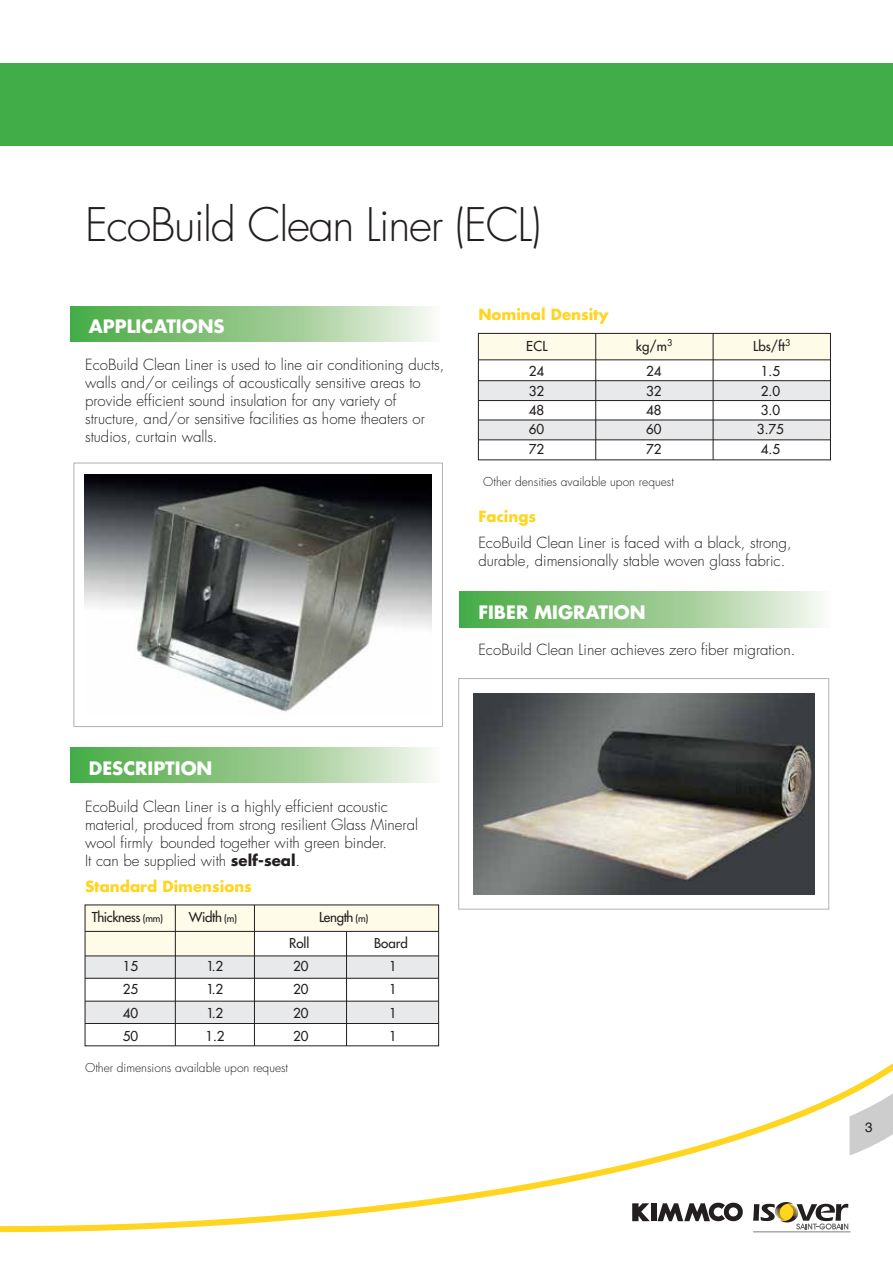
<style>
.page{position:relative;width:893px;height:1263px;background:#fff}
.page>*{position:absolute;margin:0;border:0;box-sizing:border-box;transform-origin:0 0}
.t1{font:300 45px "Futura";letter-spacing:-.03em;color:#231f20}
.t2{font:700 18px "Futura";color:#fff}
.t3{font:300 15px/18px "Futura";color:#231f20}
.t4{font:700 15px "Futura";color:#ffd520}
.t5{font:13.5px "Helvetica";color:#231f20}
.t6{font:13.35px/23.2px "Futura";color:#231f20;text-align:justify}
.t7{font:13.35px "Futura";letter-spacing:-.03em;color:#231f20}
.t8{font:300 12px "Futura";color:#231f20}
.s1{font-weight:700}
.s2{font-size:10.05px}
</style>
<div class="page">
<svg style="left:70px;top:306px;width:363px;height:35px;background:#96ca8e"></svg>
<svg style="left:70px;top:748px;width:363px;height:35px;background:#96ca8e"></svg>
<div style="left:74px;top:463px;width:369px;height:264px;background:#fff;border:1px solid #aeb3b8"></div>
<img style="left:85px;top:474px;width:346px;height:238px">
<svg style="left:87px;top:907px;width:350px;height:49px"></svg>
<div style="left:85px;top:956px;width:354px;height:22px;background:#e8e9ea"></div>
<div style="left:85px;top:1001px;width:354px;height:22px;background:#e8e9ea"></div>
<hr style="left:254px;top:905px;width:1px;height:141px;background:#231f20">
<hr style="left:85px;top:956px;width:354px;height:1px;background:#231f20">
<hr style="left:85px;top:978px;width:354px;height:1px;background:#231f20">
<hr style="left:85px;top:1001px;width:354px;height:1px;background:#231f20">
<hr style="left:346px;top:931px;width:1px;height:115px;background:#231f20">
<hr style="left:175px;top:905px;width:1px;height:141px;background:#231f20">
<hr style="left:85px;top:931px;width:354px;height:1px;background:#231f20">
<hr style="left:85px;top:1023px;width:354px;height:1px;background:#231f20">
<div style="left:478px;top:381px;width:352px;height:20px;background:#e8e9ea"></div>
<div style="left:478px;top:420px;width:352px;height:20px;background:#e8e9ea"></div>
<div style="left:478px;top:333px;width:352px;height:27px;background:#fffbe9"></div>
<hr style="left:595px;top:333px;width:1px;height:127px;background:#231f20">
<div style="left:478px;top:333px;width:353px;height:127px;border:1px solid #231f20"></div>
<hr style="left:478px;top:380px;width:352px;height:1px;background:#231f20">
<hr style="left:478px;top:400px;width:352px;height:1px;background:#231f20">
<hr style="left:478px;top:420px;width:352px;height:1px;background:#231f20">
<hr style="left:478px;top:440px;width:352px;height:1px;background:#231f20">
<hr style="left:713px;top:333px;width:1px;height:127px;background:#231f20">
<hr style="left:478px;top:360px;width:352px;height:1px;background:#231f20">
<div style="left:458px;top:678px;width:371px;height:231px;background:#fff;border:1px solid #aeb3b8"></div>
<img style="left:473px;top:693px;width:341px;height:201px">
<svg style="left:460px;top:592px;width:362px;height:35px;background:#97ca8f"></svg>
<div style="left:0;top:64px;width:893px;height:82px;background:#41ad49"></div>
<svg style="left:0;top:1064px;width:893px;height:169px"></svg>
<svg style="left:849px;top:1075px;width:44px;height:80px"></svg>
<div style="left:651px;top:1203px;width:6px;height:18px;background:#231f20"></div>
<svg style="left:657px;top:1203px;width:86px;height:18px"></svg>
<svg style="left:632px;top:1203px;width:18px;height:18px"></svg>
<hr style="left:753px;top:1231px;width:97px;height:1px;background:#636466">
<svg style="left:753px;top:1202px;width:95px;height:27px"></svg>
<h1 class="t1" style="left:85px;top:196px;width:458px">EcoBuild Clean Liner (ECL)</h1>
<p class="t2" style="left:89px;top:314px;width:137px">APPLICATIONS</p>
<p class="t3" style="left:85px;top:356px;width:361px">EcoBuild Clean Liner is used to line air conditioning ducts, walls and/or ceilings of acoustically sensitive areas to provide efficient sound insulation for any variety of structure, and/or sensitive facilities as home theaters or studios, curtain walls.</p>
<p class="t4" style="left:478px;top:304px;width:132px">Nominal Density</p>
<p class="t6" style="left:526px;top:333px;width:23px;line-height:25.7px">ECL<br>24</p>
<p class="t6" style="left:529px;top:381px;width:17px;line-height:19.4px">32<br>48<br>60<br>72</p>
<p class="t6" style="left:636px;top:333px;width:38px;line-height:25.7px;text-align:center">kg/m<sup>3<br></sup>24</p>
<p class="t6" style="left:646px;top:381px;width:17px;line-height:19.4px">32<br>48<br>60<br>72</p>
<p class="t8" style="left:483px;top:474px;width:192px">Other densities available upon request</p>
<p class="t6" style="left:753px;top:333px;width:39px;line-height:25.7px;text-align:center">Lbs/ft<sup>3<br></sup>1.5</p>
<p class="t6" style="left:757px;top:381px;width:28px;line-height:19.4px;text-align:left">2.0<br>3.0<br>3.75<br>4.5</p>
<p class="t4" style="left:478px;top:506px;width:59px">Facings</p>
<p class="t3" style="left:478px;top:534px;width:315px">EcoBuild Clean Liner is faced with a black, strong, durable, dimensionally stable woven glass fabric.</p>
<p class="t2" style="left:478px;top:600px;width:169px">FIBER MIGRATION</p>
<p class="t2" style="left:89px;top:755px;width:125px">DESCRIPTION</p>
<p class="t3" style="left:85px;top:797px;width:304px">EcoBuild Clean Liner is a highly efficient acoustic</p>
<p class="t3" style="left:160px;top:833px;width:229px">bounded together with green binder.</p>
<p class="t3" style="left:85px;top:815px;width:335px">material, produced from strong resilient Glass Mineral wool firmly<br>It can be supplied with <span class="s1">self-seal</span>.</p>
<p class="t4" style="left:85px;top:875px;width:168px">Standard Dimensions</p>
<p class="t7" style="left:92px;top:909px;width:73px">Thickness <span class="s2">(mm)</span></p>
<p class="t6" style="left:189px;top:906px;width:50px">Width <span class="s2">(m)</span></p>
<p class="t6" style="left:123px;top:954px;width:17px">15<br>25<br>40<br>50</p>
<p class="t6" style="left:205px;top:954px;width:21px">1.2<br>1.2<br>1.2<br>1.2</p>
<p class="t6" style="left:319px;top:906px;width:51px">Length <span class="s2">(m)</span></p>
<p class="t6" style="left:289px;top:931px;width:22px">Roll</p>
<p class="t6" style="left:374px;top:931px;width:35px">Board</p>
<p class="t6" style="left:293px;top:954px;width:17px">20<br>20<br>20<br>20</p>
<p class="t6" style="left:389px;top:954px;width:9px">1<br>1<br>1<br>1</p>
<p class="t8" style="left:85px;top:1060px;width:205px">Other dimensions available upon request</p>
<p class="t3" style="left:478px;top:641px;width:319px">EcoBuild Clean Liner achieves zero fiber migration.</p>
<p class="t5" style="left:865px;top:1117px;width:9px">3</p>
</div>
